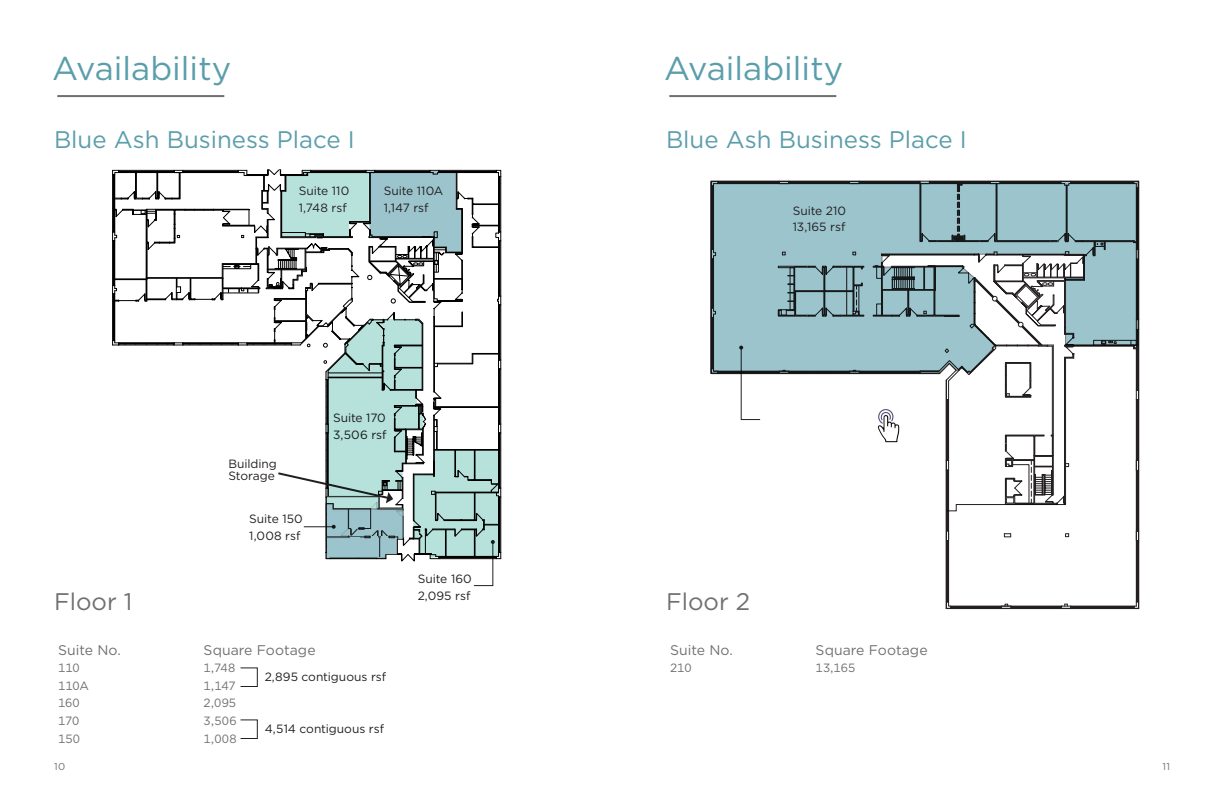
<style>
.page{position:relative;width:1224px;height:792px;background:#fff}
.page>*{position:absolute;margin:0;border:0;box-sizing:border-box;transform-origin:0 0}
.t1{font:33px "Gotham";color:#5b9eab}
.t2{font:24px "Gotham";color:#5b9eab}
.t3{font:24px "Gotham";color:#6f7171}
.t4{font:14px "Gotham";letter-spacing:.005em;color:#6f7171}
.t5{font:12px/16.5px "Gotham";letter-spacing:-.005em;color:#231f20}
.t6{font:12px "Gotham";letter-spacing:.01em;color:#6f7171}
.t7{font:10px "Gotham";color:#6f7171}
</style>
<div class="page">
<hr style="left:1139px;top:181px;width:1px;height:428px;background:#231f20">
<hr style="left:946px;top:380px;width:1px;height:228px;background:#231f20">
<hr style="left:946px;top:608px;width:193px;height:1px;background:#231f20">
<hr style="left:1011px;top:607px;width:50px;height:1px;background:#231f20">
<hr style="left:951px;top:606px;width:111px;height:1px;background:#231f20">
<hr style="left:947px;top:470px;width:1px;height:61px;background:#231f20">
<hr style="left:948px;top:470px;width:1px;height:132px;background:#231f20">
<hr style="left:951px;top:607px;width:50px;height:1px;background:#231f20">
<hr style="left:947px;top:541px;width:1px;height:61px;background:#231f20">
<svg style="left:947px;top:594px;width:5px;height:14px"></svg>
<svg style="left:994px;top:604px;width:18px;height:4px"></svg>
<svg style="left:1004px;top:533px;width:7px;height:5px"></svg>
<hr style="left:1138px;top:470px;width:1px;height:61px;background:#231f20">
<hr style="left:1137px;top:470px;width:1px;height:61px;background:#231f20">
<hr style="left:1136px;top:400px;width:1px;height:202px;background:#231f20">
<hr style="left:1071px;top:606px;width:63px;height:1px;background:#231f20">
<hr style="left:1071px;top:607px;width:63px;height:1px;background:#231f20">
<svg style="left:1061px;top:604px;width:11px;height:4px"></svg>
<svg style="left:1065px;top:533px;width:4px;height:4px"></svg>
<hr style="left:1138px;top:541px;width:1px;height:61px;background:#231f20">
<hr style="left:1137px;top:541px;width:1px;height:61px;background:#231f20">
<svg style="left:1126px;top:594px;width:13px;height:14px"></svg>
<svg style="left:1137px;top:524px;width:3px;height:25px"></svg>
<svg style="left:885px;top:181px;width:255px;height:332px"></svg>
<svg style="left:710px;top:180px;width:429px;height:195px"></svg>
<hr style="left:57px;top:95px;width:167px;height:2px;background:#6f7171">
<hr style="left:669px;top:95px;width:167px;height:2px;background:#6f7171">
<img style="left:878px;top:409px;width:21px;height:33px">
<hr style="left:1066px;top:345px;width:72px;height:1px;background:#231f20">
<svg style="left:736px;top:346px;width:25px;height:75px"></svg>
<svg style="left:112px;top:169px;width:389px;height:418px"></svg>
<div style="left:240px;top:719px;width:18px;height:20px;border:1px solid #231f20"></div>
<div style="left:240px;top:667px;width:18px;height:20px;border:1px solid #231f20"></div>
<h1 class="t1" style="left:52px;top:48px;width:180px">Availability</h1>
<h2 class="t2" style="left:54px;top:124px;width:302px">Blue Ash Business Place I</h2>
<p class="t5" style="left:299px;top:183px;width:52px">Suite 110<br>1,748 rsf</p>
<p class="t5" style="left:384px;top:183px;width:61px">Suite 110A<br>1,147 rsf</p>
<h2 class="t3" style="left:54px;top:586px;width:80px">Floor 1</h2>
<p class="t5" style="left:228px;top:458px;width:50px;line-height:12px">Building<br>Storage</p>
<p class="t5" style="left:249px;top:511px;width:55px">Suite 150<br>1,008 rsf</p>
<p class="t5" style="left:333px;top:409px;width:55px">Suite 170<br>3,506 rsf</p>
<p class="t4" style="left:58px;top:641px;width:64px">Suite No.</p>
<p class="t4" style="left:204px;top:641px;width:113px">Square Footage</p>
<p class="t6" style="left:58px;top:660px;width:23px">110</p>
<p class="t6" style="left:204px;top:660px;width:33px">1,748</p>
<p class="t6" style="left:58px;top:678px;width:33px">110A</p>
<p class="t6" style="left:204px;top:678px;width:33px">1,147</p>
<p class="t6" style="left:58px;top:696px;width:23px">160</p>
<p class="t6" style="left:204px;top:696px;width:34px">2,095</p>
<p class="t6" style="left:58px;top:713px;width:23px">170</p>
<p class="t6" style="left:204px;top:713px;width:34px">3,506</p>
<p class="t6" style="left:58px;top:731px;width:24px">150</p>
<p class="t6" style="left:204px;top:731px;width:34px">1,008</p>
<p class="t5" style="left:265px;top:668px;width:123px">2,895 contiguous rsf</p>
<p class="t5" style="left:265px;top:720px;width:121px">4,514 contiguous rsf</p>
<p class="t5" style="left:418px;top:570px;width:56px">Suite 160<br>2,095 rsf</p>
<h1 class="t1" style="left:664px;top:48px;width:180px">Availability</h1>
<h2 class="t2" style="left:666px;top:124px;width:302px">Blue Ash Business Place I</h2>
<p class="t5" style="left:793px;top:202px;width:55px">Suite 210<br>13,165 rsf</p>
<h2 class="t3" style="left:666px;top:586px;width:86px">Floor 2</h2>
<p class="t4" style="left:670px;top:641px;width:64px">Suite No.</p>
<p class="t4" style="left:816px;top:641px;width:113px">Square Footage</p>
<p class="t6" style="left:670px;top:660px;width:23px">210</p>
<p class="t6" style="left:816px;top:660px;width:41px">13,165</p>
<p class="t7" style="left:54px;top:761px;width:13px">10</p>
<p class="t7" style="left:1163px;top:761px;width:9px">11</p>
</div>
